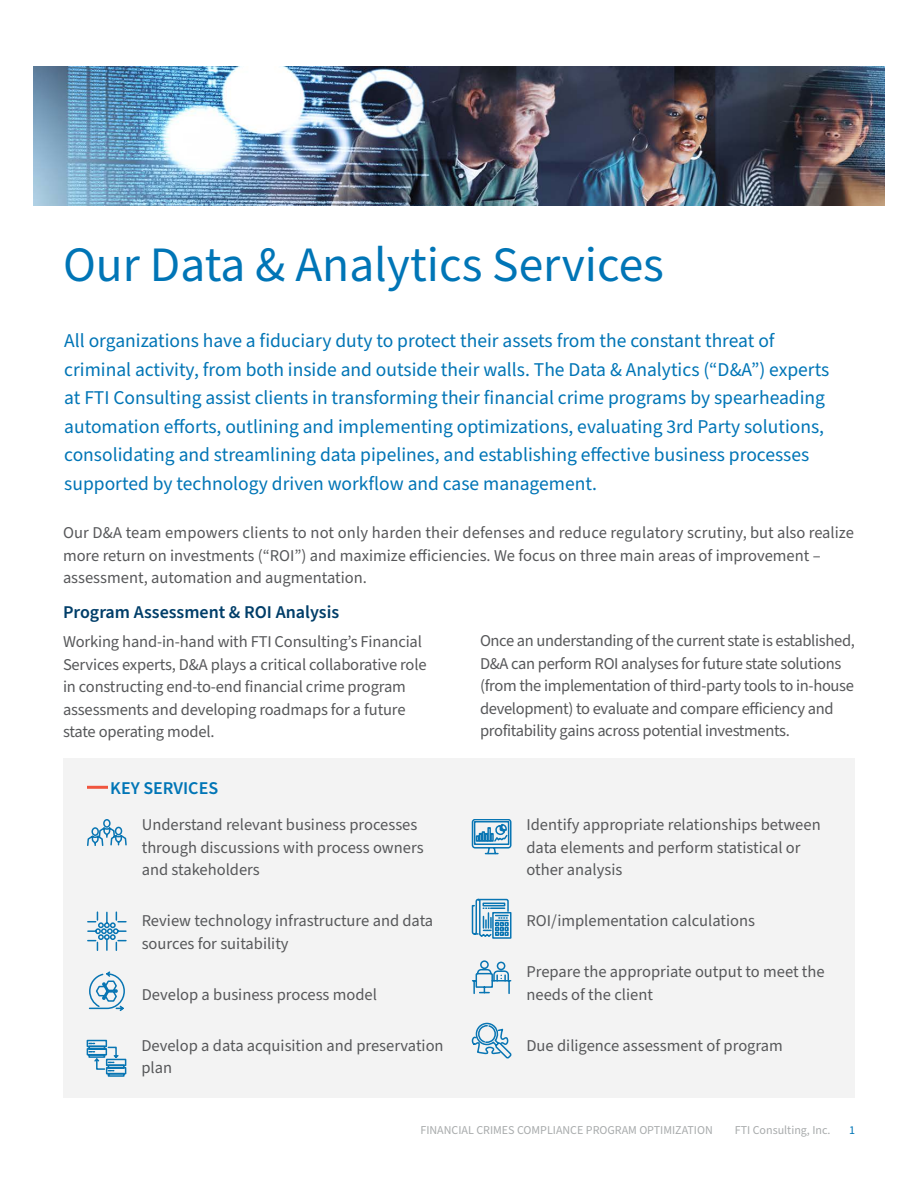
<style>
.page{position:relative;width:918px;height:1188px;background:#fff}
.page>*{position:absolute;margin:0;border:0;box-sizing:border-box;transform-origin:0 0}
.Page_Title{font:49.5px "Source Sans Pro";color:#0075b6}
.Intro_Body-Span{font:19.5px/28.5px "Source Sans Pro";color:#0075b6}
.Subheading_L1{font:600 18px "Source Sans Pro";color:#003e69}
.Accent_Line_SubHeader{font:600 18px "Source Sans Pro";color:#0075b6}
.Body_Text{font:16.5px/22.5px "Source Sans Pro";letter-spacing:-.005em;color:#57585a}
.t1{font:12px "Source Sans Pro";color:#a8abac}
.t2{font:12px "Source Sans Pro";color:#0075b6}
</style>
<div class="page">
<img style="left:33px;top:66px;width:852px;height:140px">
<div style="left:63px;top:758px;width:792px;height:340px;background:#f3f3f3"></div>
<svg style="left:87px;top:786px;width:21px;height:3px"></svg>
<svg style="left:87px;top:819px;width:40px;height:27px"></svg>
<svg style="left:88px;top:912px;width:38px;height:38px"></svg>
<svg style="left:472px;top:819px;width:40px;height:36px"></svg>
<svg style="left:472px;top:899px;width:40px;height:40px"></svg>
<svg style="left:472px;top:960px;width:40px;height:34px"></svg>
<svg style="left:472px;top:1022px;width:40px;height:37px"></svg>
<svg style="left:88px;top:971px;width:37px;height:40px"></svg>
<svg style="left:87px;top:1039px;width:39px;height:38px"></svg>
<p class="Page_Title" style="left:63px;top:232px;width:602px">Our Data &amp; Analytics Services</p>
<p class="Intro_Body-Span" style="left:64px;top:327px;width:767px">All organizations have a fiduciary duty to protect their assets from the constant threat of criminal activity, from both inside and outside their walls. The Data &amp; Analytics (“D&amp;A”) experts at FTI Consulting assist clients in transforming their financial crime programs by spearheading automation efforts, outlining and implementing optimizations, evaluating 3rd Party solutions, consolidating and streamlining data pipelines, and establishing effective business processes supported by technology driven workflow and case management.</p>
<p class="Body_Text" style="left:63px;top:522px;width:792px">Our D&amp;A team empowers clients to not only harden their defenses and reduce regulatory scrutiny, but also realize more return on investments (“ROI”) and maximize efficiencies. We focus on three main areas of improvement – assessment, automation and augmentation.</p>
<p class="Subheading_L1" style="left:63px;top:600px;width:278px">Program Assessment &amp; ROI Analysis</p>
<p class="Body_Text" style="left:63px;top:631px;width:365px">Working hand-in-hand with FTI Consulting’s Financial Services experts, D&amp;A plays a critical collaborative role in constructing end-to-end financial crime program assessments and developing roadmaps for a future state operating model.</p>
<p class="Body_Text" style="left:480px;top:630px;width:376px">Once an understanding of the current state is established, D&amp;A can perform ROI analyses for future state solutions (from the implementation of third-party tools to in-house development) to evaluate and compare efficiency and profitability gains across potential investments.</p>
<p class="Accent_Line_SubHeader" style="left:110px;top:776px;width:109px">KEY SERVICES</p>
<p class="Body_Text" style="left:142px;top:814px;width:283px">Understand relevant business processes through discussions with process owners and stakeholders</p>
<p class="Body_Text" style="left:142px;top:910px;width:293px">Review technology infrastructure and data sources for suitability</p>
<p class="Body_Text" style="left:142px;top:983px;width:237px">Develop a business process model</p>
<p class="Body_Text" style="left:141px;top:1034px;width:304px">Develop a data acquisition and preservation plan</p>
<p class="Body_Text" style="left:526px;top:814px;width:296px">Identify appropriate relationships between data elements and perform statistical or other analysis</p>
<p class="Body_Text" style="left:526px;top:910px;width:230px">ROI/implementation calculations</p>
<p class="Body_Text" style="left:526px;top:961px;width:300px">Prepare the appropriate output to meet the needs of the client</p>
<p class="Body_Text" style="left:526px;top:1034px;width:258px">Due diligence assessment of program</p>
<p class="t1" style="left:420px;top:1122px;width:294px">FINANCIAL CRIMES COMPLIANCE PROGRAM OPTIMIZATION</p>
<p class="t1" style="left:735px;top:1122px;width:97px">FTI Consulting, Inc.</p>
<p class="t2" style="left:849px;top:1122px;width:7px">1</p>
</div>
